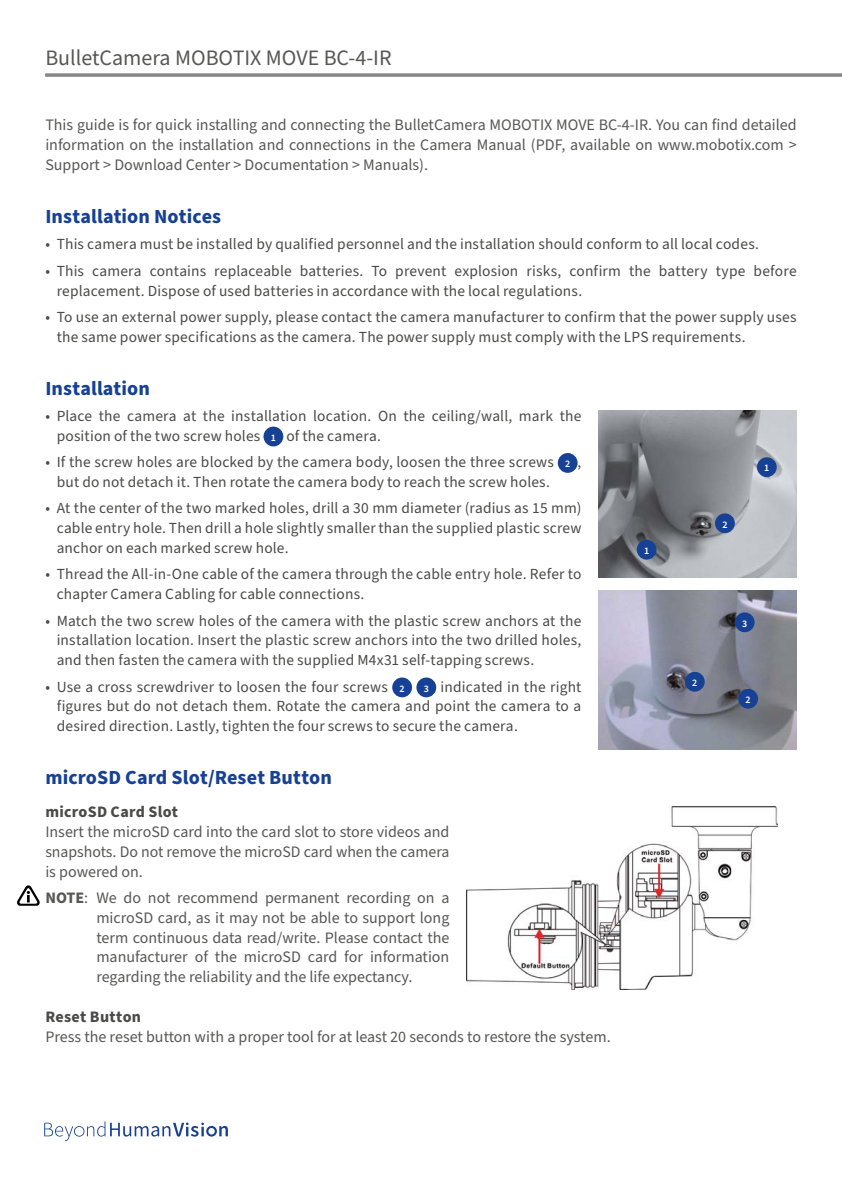
<style>
.page{position:relative;width:842px;height:1191px;background:#fff}
.page>*{position:absolute;margin:0;border:0;box-sizing:border-box;transform-origin:0 0}
.t1{font:22px "Source Sans Pro";color:#575756}
.t2{font:700 20px "Source Sans Pro";letter-spacing:.005em;color:#164194}
.t3{font:16px/19.8px "Source Sans Pro";color:#575756;text-align:justify}
.t4{font:700 16px "Source Sans Pro";letter-spacing:.02em;color:#4a4a49}
.t5{font:15.4px/19.8px "Source Sans Pro";letter-spacing:.015em;color:#4a4a49}
.t6{font:600 10px "Source Sans Pro";color:#fff}
.s1{font-weight:600;font-size:10px;color:#fff}
.s2{font-weight:700}
</style>
<div class="page">
<svg style="left:44px;top:1121px;width:184px;height:19px"></svg>
<hr style="left:45px;top:74px;width:797px;height:3px;background:#878787">
<div style="left:263px;top:426px;width:20px;height:20px;background:#164194;border-radius:50%"></div>
<div style="left:558px;top:453px;width:20px;height:20px;background:#164194;border-radius:50%"></div>
<div style="left:392px;top:677px;width:20px;height:20px;background:#164194;border-radius:50%"></div>
<div style="left:416px;top:677px;width:20px;height:20px;background:#164194;border-radius:50%"></div>
<img style="left:466px;top:806px;width:311px;height:183px">
<svg style="left:17px;top:885px;width:23px;height:20px"></svg>
<img style="left:598px;top:410px;width:199px;height:167px">
<img style="left:598px;top:590px;width:199px;height:160px">
<div style="left:637px;top:540px;width:19px;height:19px;background:#164194;border-radius:50%"></div>
<div style="left:757px;top:457px;width:20px;height:20px;background:#164194;border-radius:50%"></div>
<div style="left:738px;top:689px;width:20px;height:19px;background:#164194;border-radius:50%"></div>
<div style="left:735px;top:612px;width:20px;height:20px;background:#164194;border-radius:50%"></div>
<div style="left:685px;top:672px;width:20px;height:19px;background:#164194;border-radius:50%"></div>
<div style="left:715px;top:513px;width:20px;height:20px;background:#164194;border-radius:50%"></div>
<h1 class="t1" style="left:45px;top:43px;width:348px">BulletCamera MOBOTIX MOVE BC-4-IR</h1>
<p class="t3" style="left:45px;top:116px;width:753px">This guide is for quick installing and connecting the BulletCamera MOBOTIX MOVE BC-4-IR. You can find detailed information on the installation and connections in the Camera Manual (PDF, available on www.mobotix.com &gt; Support &gt; Download Center &gt; Documentation &gt; Manuals).</p>
<p class="t2" style="left:45px;top:203px;width:177px">Installation Notices</p>
<p class="t5" style="left:45px;top:235px;width:715px">• This camera must be installed by qualified personnel and the installation should conform to all local codes.</p>
<p class="t5" style="left:57px;top:261px;width:741px;text-indent:-11px">• This camera contains replaceable batteries. To prevent explosion risks, confirm the battery type before replacement. Dispose of used batteries in accordance with the local regulations.</p>
<p class="t5" style="left:57px;top:307px;width:741px;text-indent:-11px">• To use an external power supply, please contact the camera manufacturer to confirm that the power supply uses the same power specifications as the camera. The power supply must comply with the LPS requirements.</p>
<p class="t2" style="left:45px;top:374px;width:106px">Installation</p>
<p class="t5" style="left:57px;top:406px;width:526px;text-indent:-11px">• Place the camera at the installation location. On the ceiling/wall, mark the position of the two screw holes <span class="s1">1</span> of the camera.</p>
<p class="t5" style="left:57px;top:452px;width:526px;text-indent:-11px">• If the screw holes are blocked by the camera body, loosen the three screws <span class="s1">2</span> , but do not detach it. Then rotate the camera body to reach the screw holes.</p>
<p class="t5" style="left:57px;top:499px;width:526px;text-align:justify;text-indent:-11px">• At the center of the two marked holes, drill a 30 mm diameter (radius as 15 mm) cable entry hole. Then drill a hole slightly smaller than the supplied plastic screw anchor on each marked screw hole.</p>
<p class="t5" style="left:57px;top:565px;width:526px;text-indent:-11px">• Thread the All-in-One cable of the camera through the cable entry hole. Refer to chapter Camera Cabling for cable connections.</p>
<p class="t5" style="left:57px;top:611px;width:526px;text-align:justify;text-indent:-11px">• Match the two screw holes of the camera with the plastic screw anchors at the installation location. Insert the plastic screw anchors into the two drilled holes, and then fasten the camera with the supplied M4x31 self-tapping screws.</p>
<p class="t5" style="left:45px;top:677px;width:361px">• Use a cross screwdriver to loosen the four screws <span class="s1">2</span></p>
<p class="t6" style="left:764px;top:461px;width:7px">1</p>
<p class="t6" style="left:722px;top:517px;width:7px">2</p>
<p class="t6" style="left:644px;top:544px;width:7px">1</p>
<p class="t6" style="left:742px;top:616px;width:7px">3</p>
<p class="t6" style="left:692px;top:676px;width:7px">2</p>
<p class="t5" style="left:57px;top:677px;width:526px;text-align:justify;text-indent:367px"><span class="s1">3</span> indicated in the right figures but do not detach them. Rotate the camera and point the camera to a desired direction. Lastly, tighten the four screws to secure the camera.</p>
<p class="t2" style="left:45px;top:764px;width:288px">microSD Card Slot/Reset Button</p>
<p class="t4" style="left:45px;top:801px;width:134px">microSD Card Slot</p>
<p class="t3" style="left:45px;top:822px;width:406px">Insert the microSD card into the card slot to store videos and snapshots. Do not remove the microSD card when the camera is powered on.</p>
<p class="t3" style="left:96px;top:888px;width:355px;text-indent:-51px"><span class="s2">NOTE</span>: We do not recommend permanent recording on a microSD card, as it may not be able to support long term continuous data read/write. Please contact the manufacturer of the microSD card for information regarding the reliability and the life expectancy.</p>
<p class="t4" style="left:45px;top:1005px;width:97px">Reset Button</p>
<p class="t3" style="left:45px;top:1026px;width:567px">Press the reset button with a proper tool for at least 20 seconds to restore the system.</p>
<p class="t6" style="left:745px;top:693px;width:7px">2</p>
</div>
